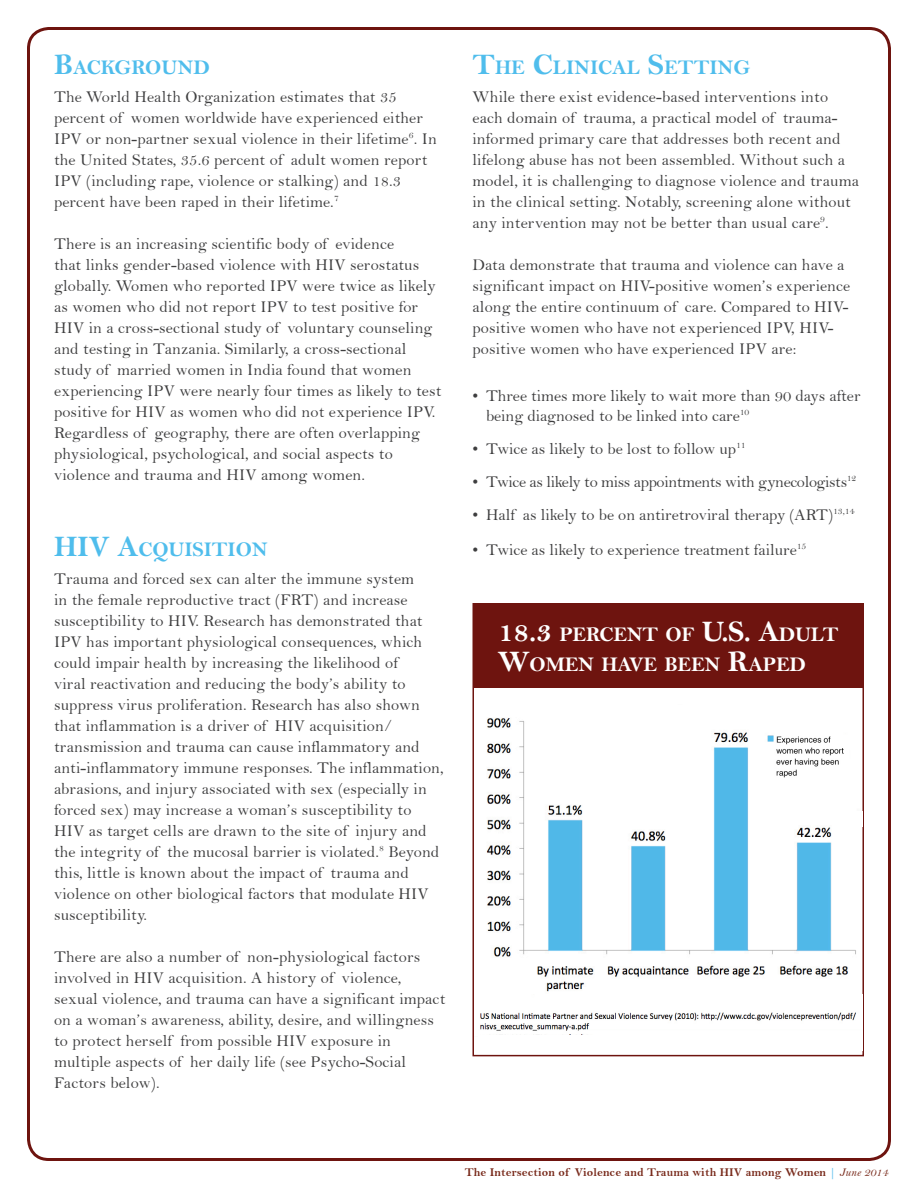
<style>
.page{position:relative;width:918px;height:1188px;background:#fff}
.page>*{position:absolute;margin:0;border:0;box-sizing:border-box;transform-origin:0 0}
.sub_sub_head{font:21px "Bell MT Bold";color:#4fbdec}
.t1{font:21px/30px "Bell MT Bold";letter-spacing:-.015em;color:#fff}
.text{font:16.5px/21px "Bell";letter-spacing:.01em;color:#3e3e3f}
.bullet{font:16.5px/19.5px "Bell";color:#3e3e3f}
.bullet-2{font:16.5px "Bell";letter-spacing:-.02em;color:#3e3e3f}
.t2{font:12px "Bell MT Bold";letter-spacing:.01em;color:#792b1c}
.s1{font-size:30px}
.s2{color:#67c2ee}
.s3{font-family:"Bell MT Italic"}
</style>
<div class="page">
<img style="left:486px;top:718px;width:370px;height:274px">
<div style="left:472px;top:603px;width:392px;height:453px;border:2px solid #6e140f"></div>
<div style="left:473px;top:604px;width:390px;height:84px;background:#6e140f"></div>
<div style="left:478px;top:995px;width:385px;height:55px;background:#fff"></div>
<img style="left:480px;top:1012px;width:376px;height:19px">
<img style="left:756px;top:718px;width:96px;height:72px">
<div style="left:854px;top:811px;width:9px;height:16px;background:#fff"></div>
<p class="sub_sub_head" style="left:54px;top:55px;width:156px"><span class="s1">B</span>ACKGROUND</p>
<p class="text" style="left:54px;top:86px;width:384px">The World Health Organization estimates that 35 percent of women worldwide have experienced either IPV or non-partner sexual violence in their lifetime<sup>6</sup>. In the United States, 35.6 percent of adult women report IPV (including rape, violence or stalking) and 18.3 percent have been raped in their lifetime.<sup>7</sup></p>
<p class="text" style="left:54px;top:233px;width:389px">There is an increasing scientific body of evidence<br>that links gender-based violence with HIV serostatus globally. Women who reported IPV were twice as likely as women who did not report IPV to test positive for HIV in a cross-sectional study of voluntary counseling and testing in Tanzania. Similarly, a cross-sectional study of married women in India found that women experiencing IPV were nearly four times as likely to test positive for HIV as women who did not experience IPV.<br>Regardless of geography, there are often overlapping physiological, psychological, and social aspects to violence and trauma and HIV among women.</p>
<p class="sub_sub_head" style="left:54px;top:537px;width:215px"><span class="s1">HIV A</span>CQUISITION</p>
<p class="text" style="left:54px;top:568px;width:391px">Trauma and forced sex can alter the immune system<br>in the female reproductive tract (FRT) and increase susceptibility to HIV. Research has demonstrated that IPV has important physiological consequences, which could impair health by increasing the likelihood of<br>viral reactivation and reducing the body’s ability to suppress virus proliferation. Research has also shown that inflammation is a driver of HIV acquisition/ transmission and trauma can cause inflammatory and anti-inflammatory immune responses. The inflammation, abrasions, and injury associated with sex (especially in forced sex) may increase a woman’s susceptibility to HIV as target cells are drawn to the site of injury and the integrity of the mucosal barrier is violated.<sup>8</sup> Beyond this, little is known about the impact of trauma and violence on other biological factors that modulate HIV susceptibility.</p>
<p class="text" style="left:54px;top:946px;width:393px">There are also a number of non-physiological factors involved in HIV acquisition. A history of violence, sexual violence, and trauma can have a significant impact on a woman’s awareness, ability, desire, and willingness to protect herself from possible HIV exposure in multiple aspects of her daily life (see Psycho-Social Factors below).</p>
<p class="sub_sub_head" style="left:472px;top:55px;width:280px"><span class="s1">T</span>HE <span class="s1">C</span>LINICAL <span class="s1">S</span>ETTING</p>
<p class="text" style="left:472px;top:86px;width:388px">While there exist evidence-based interventions into each domain of trauma, a practical model of trauma&shy;informed primary care that addresses both recent and lifelong abuse has not been assembled. Without such a model, it is challenging to diagnose violence and trauma in the clinical setting. Notably, screening alone without any intervention may not be better than usual care<sup>9</sup>.</p>
<p class="text" style="left:472px;top:254px;width:379px">Data demonstrate that trauma and violence can have a significant impact on HIV-positive women’s experience along the entire continuum of care. Compared to HIV&shy;positive women who have not experienced IPV, HIV&shy;positive women who have experienced IPV are:</p>
<p class="bullet" style="left:486px;top:386px;width:376px;text-indent:-14px">• Three times more likely to wait more than 90 days after being diagnosed to be linked into care<sup>10</sup></p>
<p class="bullet" style="left:472px;top:438px;width:275px">• Twice as likely to be lost to follow up<sup>11</sup></p>
<p class="bullet-2" style="left:472px;top:471px;width:385px">• Twice as likely to miss appointments with gynecologists<sup>12</sup></p>
<p class="bullet" style="left:472px;top:504px;width:384px">• Half as likely to be on antiretroviral therapy (ART)<sup>13,14</sup></p>
<p class="bullet" style="left:472px;top:540px;width:335px">• Twice as likely to experience treatment failure<sup>15</sup></p>
<p class="t1" style="left:498px;top:619px;width:342px"><span class="s1">18.3</span> PERCENT OF <span class="s1">U.S. A</span>DULT<br><span class="s1">W</span>OMEN HAVE BEEN <span class="s1">R</span>APED</p>
<p class="t2" style="left:465px;top:1165px;width:425px">The Intersection of Violence and Trauma with HIV among Women <span class="s2">|</span> <span class="s3">June 2014</span></p>
</div>
